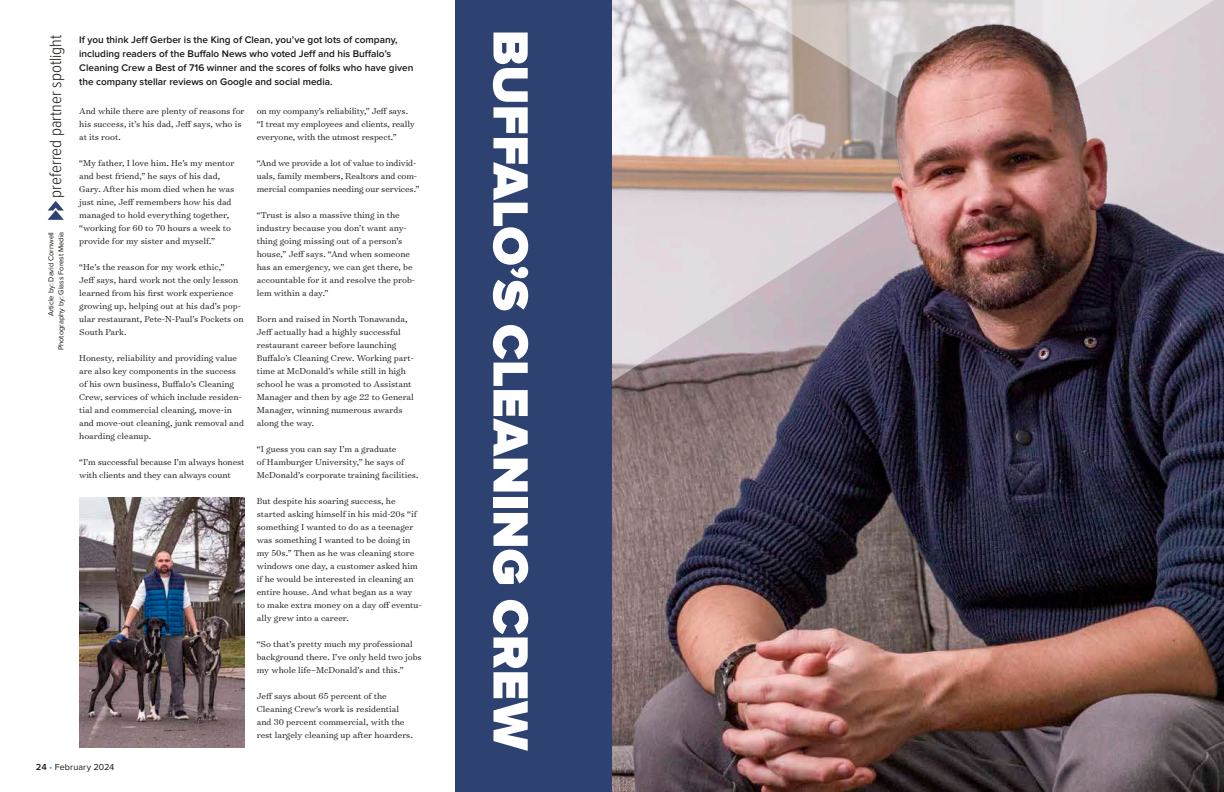
<style>
.page{position:relative;width:1224px;height:792px;background:#fff}
.page>*{position:absolute;margin:0;border:0;box-sizing:border-box;transform-origin:0 0}
.t1{font:900 51.3px "Proxima Nova";color:#fff}
.t2{font:300 17px "Proxima Nova Cond";color:#171713}
.t3{font:600 10px/14px "Proxima Nova";color:#171713}
.t4{font:300 9.8px/13px "Surveyor Text";color:#171713}
.t5{font:9px "Proxima Nova";letter-spacing:.01em;color:#171713}
.t6{font:7.5px/10px "Proxima Nova";color:#171713;text-align:right}
.s1{font-weight:600}
.s2{color:#31a5d9}
</style>
<div class="page">
<div style="left:455px;top:0;width:186px;height:792px;background:#2d4270"></div>
<img style="left:612px;top:382px;width:612px;height:410px">
<svg style="left:612px;top:0;width:190px;height:382px"></svg>
<svg style="left:48px;top:201px;width:16px;height:19px"></svg>
<img style="left:79px;top:497px;width:166px;height:250px">
<img style="left:802px;top:0;width:422px;height:415px">
<h2 class="t2" style="left:48px;top:198px;width:164px;rotate:-90deg">preferred partner spotlight</h2>
<h1 class="t1" style="left:534px;top:30px;width:723px;rotate:90deg">BUFFALO’S CLEANING CREW</h1>
<p class="t3" style="left:79px;top:32px;width:336px">If you think Jeff Gerber is the King of Clean, you’ve got lots of company, including readers of the Buffalo News who voted Jeff and his Buffalo’s Cleaning Crew a Best of 716 winner and the scores of folks who have given the company stellar reviews on Google and social media.</p>
<p class="t4" style="left:257px;top:104px;width:160px">on my company’s reliability,” Jeff says. “I treat my employees and clients, really everyone, with the utmost respect.”</p>
<p class="t4" style="left:257px;top:156px;width:164px">“And we provide a lot of value to individ&shy;uals, family members, Realtors and com&shy;mercial companies needing our services.”</p>
<p class="t4" style="left:257px;top:208px;width:160px">“Trust is also a massive thing in the industry because you don’t want any&shy;thing going missing out of a person’s house,” Jeff says. “And when someone has an emergency, we can get there, be accountable for it and resolve the prob&shy;lem within a day.”</p>
<p class="t4" style="left:257px;top:312px;width:159px">Born and raised in North Tonawanda, Jeff actually had a highly successful restaurant career before launching Buffalo’s Cleaning Crew. Working part&shy;time at McDonald’s while still in high school he was a promoted to Assistant Manager and then by age 22 to General Manager, winning numerous awards along the way.</p>
<p class="t4" style="left:257px;top:442px;width:163px">“I guess you can say I’m a graduate<br>of Hamburger University,” he says of<br>McDonald’s corporate training facilities.</p>
<p class="t4" style="left:257px;top:494px;width:167px">But despite his soaring success, he started asking himself in his mid-20s “if something I wanted to do as a teenager was something I wanted to be doing in my 50s.” Then as he was cleaning store windows one day, a customer asked him if he would be interested in cleaning an entire house. And what began as a way to make extra money on a day off eventu&shy;ally grew into a career.</p>
<p class="t4" style="left:257px;top:637px;width:167px">“So that’s pretty much my professional background there. I’ve only held two jobs my whole life–McDonald’s and this.”</p>
<p class="t4" style="left:257px;top:689px;width:158px">Jeff says about 65 percent of the Cleaning Crew’s work is residential and 30 percent commercial, with the rest largely cleaning up after hoarders.</p>
<p class="t4" style="left:79px;top:104px;width:167px">And while there are plenty of reasons for his success, it’s his dad, Jeff says, who is at its root.</p>
<p class="t4" style="left:79px;top:156px;width:157px">“My father, I love him. He’s my mentor and best friend,” he says of his dad, Gary. After his mom died when he was just nine, Jeff remembers how his dad managed to hold everything together, “working for 60 to 70 hours a week to provide for my sister and myself.”</p>
<p class="t4" style="left:79px;top:260px;width:166px">“He’s the reason for my work ethic,”<br>Jeff says, hard work not the only lesson learned from his first work experience growing up, helping out at his dad’s pop&shy;ular restaurant, Pete-N-Paul’s Pockets on South Park.</p>
<p class="t4" style="left:79px;top:351px;width:166px">Honesty, reliability and providing value are also key components in the success of his own business, Buffalo’s Cleaning Crew, services of which include residen&shy;tial and commercial cleaning, move-in and move-out cleaning, junk removal and hoarding cleanup.</p>
<p class="t4" style="left:79px;top:455px;width:167px">“I’m successful because I’m always honest with clients and they can always count</p>
<p class="t6" style="left:46px;top:350px;width:120px;rotate:-90deg">Article by: David Cornwell<br>Photography by: Glass Forest Media</p>
<p class="t5" style="left:36px;top:762px;width:80px"><span class="s1">24</span> <span class="s2">•</span> February 2024</p>
</div>
